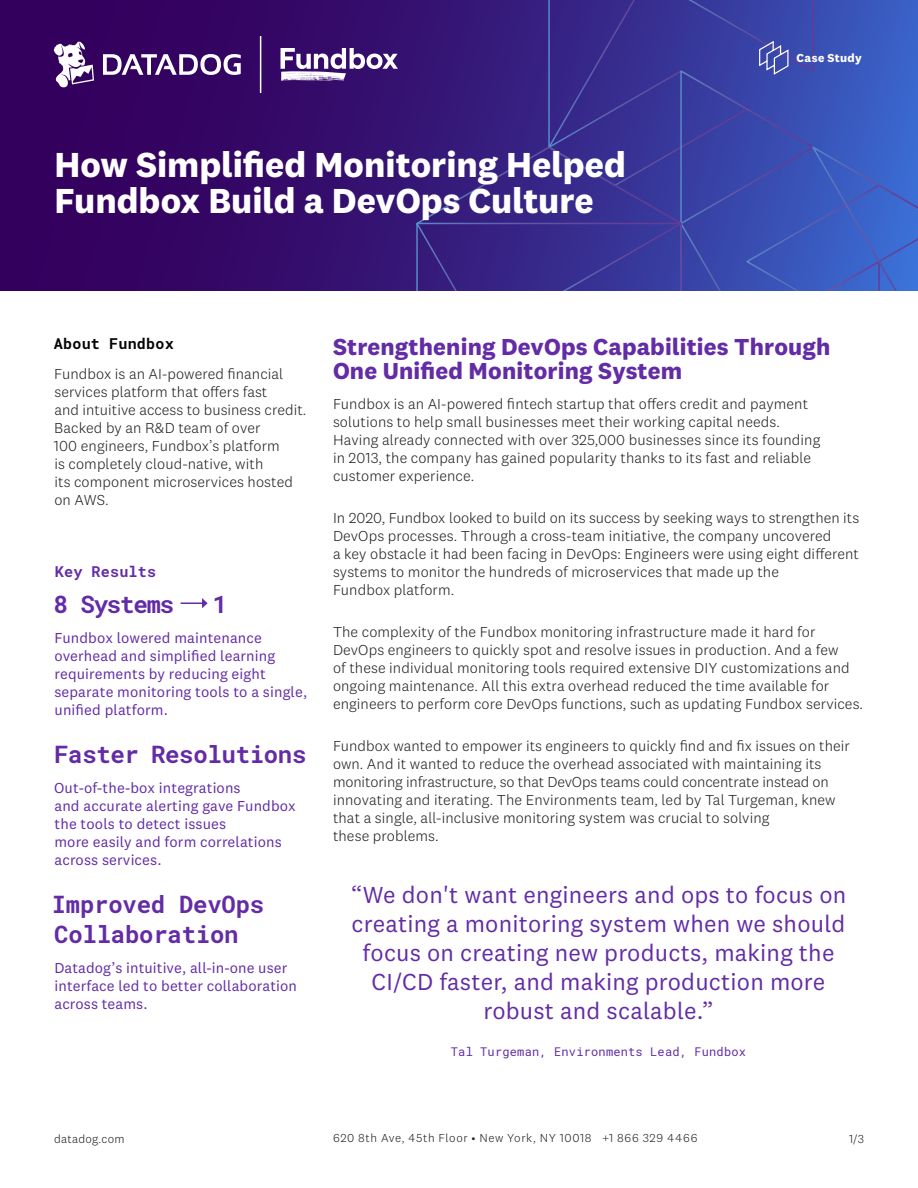
<style>
.page{position:relative;width:918px;height:1188px;background:#fff}
.page>*{position:absolute;margin:0;border:0;box-sizing:border-box;transform-origin:0 0}
.t1{font:700 36px/36px "National 2";color:#fff}
.Quote__main_body{font:24px/28.8px "National 2";letter-spacing:.005em;color:#632ca6;text-align:center}
.HEADLINE{font:700 24px/24px "National 2";letter-spacing:.005em;color:#632ca6}
.KEY_RESULTS_STAT_HEA{font:700 24px/30px "Roboto Mono";letter-spacing:-.01em;color:#632ca6}
.KEY_RESULTS_STAT_HEA-2{font:700 24px "Roboto Mono";letter-spacing:-.05em;color:#632ca6}
.BODY{font:300 15px/18px "National 2";letter-spacing:.005em;color:#231f20}
.SIDE_BAR-BODY{font:15px/18px "National 2";letter-spacing:.005em;color:#632ca6}
.ABOUT-HEADER{font:700 15px "Roboto Mono";letter-spacing:.02em;color:#040503}
.SIDE_BAR-HEADER{font:700 15px "Roboto Mono";letter-spacing:.02em;color:#632ca6}
.National_Light_8_10{font:300 12px "National 2";letter-spacing:.05em;color:#231f20}
.Name_title_co{font:12px "Roboto Mono";letter-spacing:.02em;color:#632ca6}
.BANNER-SMALL_TEXT{font:700 12px "National 2";letter-spacing:.03em;color:#fff}
.National_Light_8_10-2{font:300 12px "National 2";letter-spacing:.02em;color:#231f20}
</style>
<div class="page">
<svg style="left:0;top:0;width:417px;height:290px;background:#340765"></svg>
<svg style="left:54px;top:41px;width:40px;height:47px"></svg>
<svg style="left:103px;top:54px;width:138px;height:21px"></svg>
<hr style="left:260px;top:36px;width:1px;height:57px;background:#fff">
<svg style="left:417px;top:0;width:501px;height:290px;background:#393c9d"></svg>
<svg style="left:281px;top:49px;width:117px;height:31px"></svg>
<hr style="left:181px;top:602px;width:22px;height:2px;background:#632ca6">
<svg style="left:202px;top:598px;width:6px;height:10px"></svg>
<h1 class="t1" style="left:53px;top:145px;width:437px">A Proactive Approach to<br>Data-driven Observability</h1>
<p class="t1" style="left:54px;top:146px;width:573px">How Simplified Monitoring Helped<br>Fundbox Build a DevOps Culture</p>
<p class="BANNER-SMALL_TEXT" style="left:797px;top:51px;width:67px">Case Study</p>
<p class="BANNER-SMALL_TEXT" style="left:798px;top:51px;width:67px">Case Study</p>
<p class="ABOUT-HEADER" style="left:54px;top:333px;width:121px">About Fundbox</p>
<p class="BODY" style="left:54px;top:365px;width:254px">Fundbox is an AI-powered financial services platform that offers fast<br>and intuitive access to business credit.<br>Backed by an R&amp;D team of over<br>100 engineers, Fundbox’s platform<br>is completely cloud-native, with<br>its component microservices hosted on AWS.</p>
<p class="SIDE_BAR-HEADER" style="left:55px;top:561px;width:103px">Key Results</p>
<p class="KEY_RESULTS_STAT_HEA-2" style="left:54px;top:587px;width:122px">8 Systems</p>
<p class="KEY_RESULTS_STAT_HEA" style="left:213px;top:588px;width:16px">1</p>
<p class="SIDE_BAR-BODY" style="left:54px;top:629px;width:254px">Fundbox lowered maintenance overhead and simplified learning requirements by reducing eight separate monitoring tools to a single, unified platform.</p>
<p class="KEY_RESULTS_STAT_HEA" style="left:54px;top:738px;width:254px">Faster Resolutions</p>
<p class="SIDE_BAR-BODY" style="left:54px;top:779px;width:243px">Out-of-the-box integrations<br>and accurate alerting gave Fundbox the tools to detect issues<br>more easily and form correlations across services.</p>
<p class="KEY_RESULTS_STAT_HEA" style="left:52px;top:888px;width:214px">Improved DevOps<br>Collaboration</p>
<p class="SIDE_BAR-BODY" style="left:54px;top:959px;width:244px">Datadog’s intuitive, all-in-one user interface led to better collaboration across teams.</p>
<p class="HEADLINE" style="left:333px;top:334px;width:499px">Strengthening DevOps Capabilities Through<br>One Unified Monitoring System</p>
<p class="BODY" style="left:333px;top:395px;width:489px">Fundbox is an AI-powered fintech startup that offers credit and payment solutions to help small businesses meet their working capital needs.<br>Having already connected with over 325,000 businesses since its founding in 2013, the company has gained popularity thanks to its fast and reliable customer experience.</p>
<p class="BODY" style="left:333px;top:509px;width:528px">In 2020, Fundbox looked to build on its success by seeking ways to strengthen its DevOps processes. Through a cross-team initiative, the company uncovered<br>a key obstacle it had been facing in DevOps: Engineers were using eight different systems to monitor the hundreds of microservices that made up the<br>Fundbox platform.</p>
<p class="BODY" style="left:333px;top:623px;width:532px">The complexity of the Fundbox monitoring infrastructure made it hard for DevOps engineers to quickly spot and resolve issues in production. And a few<br>of these individual monitoring tools required extensive DIY customizations and ongoing maintenance. All this extra overhead reduced the time available for engineers to perform core DevOps functions, such as updating Fundbox services.</p>
<p class="BODY" style="left:333px;top:737px;width:518px">Fundbox wanted to empower its engineers to quickly find and fix issues on their own. And it wanted to reduce the overhead associated with maintaining its monitoring infrastructure, so that DevOps teams could concentrate instead on innovating and iterating. The Environments team, led by Tal Turgeman, knew that a single, all-inclusive monitoring system was crucial to solving<br>these problems.</p>
<p class="Quote__main_body" style="left:351px;top:881px;width:497px">“We don't want engineers and ops to focus on creating a monitoring system when we should focus on creating new products, making the CI/CD faster, and making production more robust and scalable.”</p>
<p class="Name_title_co" style="left:451px;top:1043px;width:297px">Tal Turgeman, Environments Lead, Fundbox</p>
<p class="National_Light_8_10-2" style="left:54px;top:1132px;width:72px">datadog.com</p>
<p class="National_Light_8_10" style="left:333px;top:1131px;width:366px">620 8th Ave, 45th Floor • New York, NY 10018 +1 866 329 4466</p>
<p class="National_Light_8_10" style="left:849px;top:1132px;width:16px">1/3</p>
</div>
